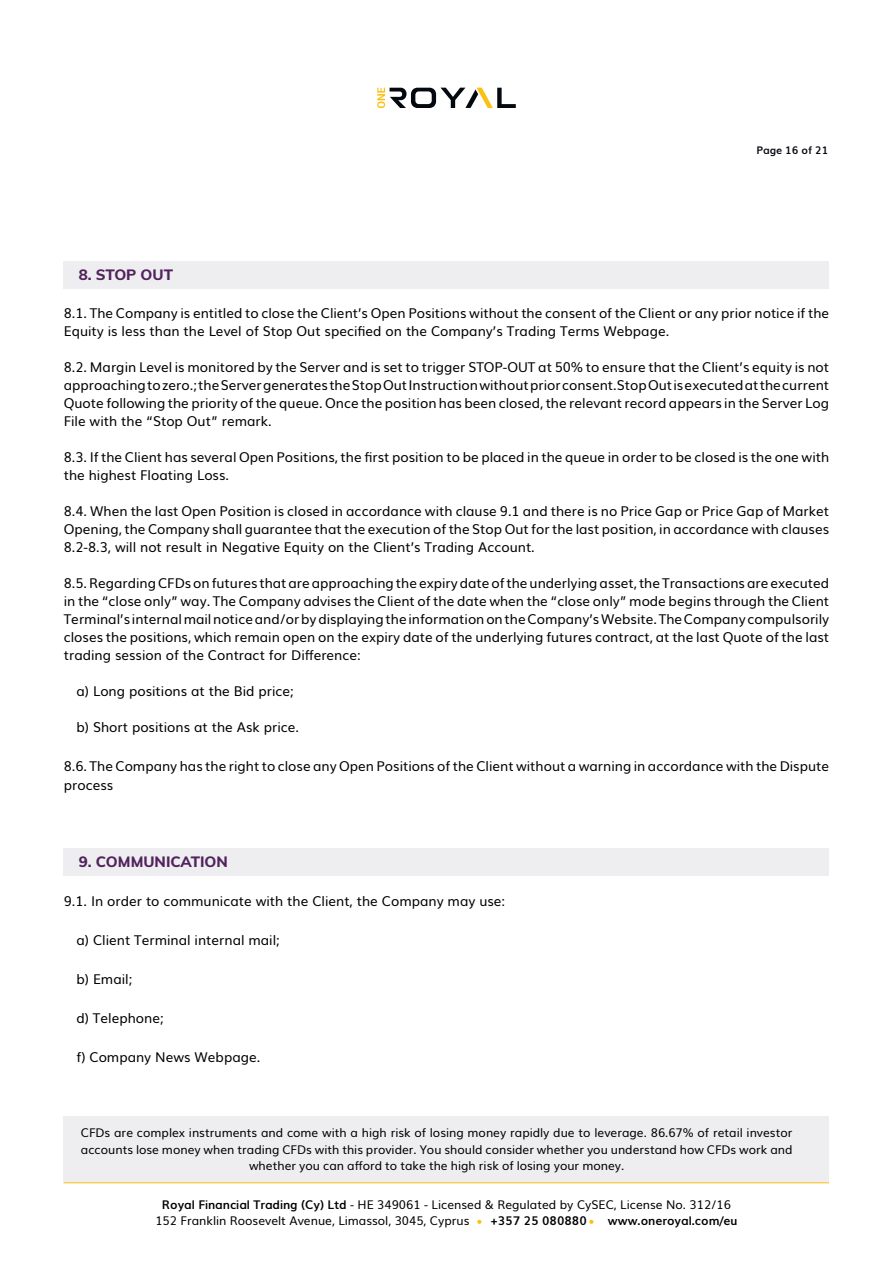
<style>
.page{position:relative;width:893px;height:1263px;background:#fff}
.page>*{position:absolute;margin:0;border:0;box-sizing:border-box;transform-origin:0 0}
.t1{font:800 15px "Muli";color:#52225c}
.t2{font:13.5px/18px "Muli";color:#000}
.t3{font:12px/16.5px "Muli";color:#000;text-align:center}
.t4{font:700 12px "Muli";color:#000}
.t5{font:700 10.5px "Muli";color:#05080f}
.s1{font-weight:700}
</style>
<div class="page">
<div style="left:64px;top:1116px;width:765px;height:66px;background:#eeeef1"></div>
<svg style="left:377px;top:88px;width:139px;height:20px"></svg>
<hr style="left:64px;top:1182px;width:765px;height:1px;background:#fbc112">
<svg style="left:477px;top:1220px;width:4px;height:4px"></svg>
<svg style="left:589px;top:1220px;width:4px;height:4px"></svg>
<div style="left:64px;top:261px;width:765px;height:28px;background:#eeeef1"></div>
<div style="left:64px;top:848px;width:765px;height:27px;background:#eeeef1"></div>
<p class="t5" style="left:756px;top:142px;width:73px">Page 16 of 21</p>
<p class="t1" style="left:79px;top:264px;width:96px">8. STOP OUT</p>
<p class="t2" style="left:64px;top:303px;width:767px">8.1. The Company is entitled to close the Client’s Open Positions without the consent of the Client or any prior notice if the<br>Equity is less than the Level of Stop Out specified on the Company’s Trading Terms Webpage.</p>
<p class="t2" style="left:64px;top:357px;width:767px;text-align:justify">8.2. Margin Level is monitored by the Server and is set to trigger STOP-OUT at 50% to ensure that the Client’s equity is not approaching to zero.; the Server generates the Stop Out Instruction without prior consent.Stop Out is executed at the current Quote following the priority of the queue. Once the position has been closed, the relevant record appears in the Server Log File with the “Stop Out” remark.</p>
<p class="t2" style="left:64px;top:447px;width:767px">8.3. If the Client has several Open Positions, the first position to be placed in the queue in order to be closed is the one with the highest Floating Loss.</p>
<p class="t2" style="left:64px;top:501px;width:767px;text-align:justify">8.4. When the last Open Position is closed in accordance with clause 9.1 and there is no Price Gap or Price Gap of Market Opening, the Company shall guarantee that the execution of the Stop Out for the last position, in accordance with clauses 8.2-8.3, will not result in Negative Equity on the Client’s Trading Account.</p>
<p class="t2" style="left:64px;top:573px;width:767px;text-align:justify">8.5. Regarding CFDs on futures that are approaching the expiry date of the underlying asset, the Transactions are executed in the “close only” way. The Company advises the Client of the date when the “close only” mode begins through the Client Terminal’s internal mail notice and/or by displaying the information on the Company’s Website. The Company compulsorily closes the positions, which remain open on the expiry date of the underlying futures contract, at the last Quote of the last trading session of the Contract for Difference:</p>
<p class="t2" style="left:77px;top:681px;width:219px">a) Long positions at the Bid price;</p>
<p class="t2" style="left:77px;top:717px;width:224px">b) Short positions at the Ask price.</p>
<p class="t2" style="left:64px;top:755px;width:767px;line-height:19.5px">8.6. The Company has the right to close any Open Positions of the Client without a warning in accordance with the Dispute process</p>
<p class="t1" style="left:79px;top:851px;width:151px">9. COMMUNICATION</p>
<p class="t2" style="left:64px;top:891px;width:443px">9.1. In order to communicate with the Client, the Company may use:</p>
<p class="t2" style="left:77px;top:930px;width:205px">a) Client Terminal internal mail;</p>
<p class="t2" style="left:77px;top:969px;width:57px">b) Email;</p>
<p class="t2" style="left:77px;top:1008px;width:89px">d) Telephone;</p>
<p class="t2" style="left:77px;top:1047px;width:185px">f) Company News Webpage.</p>
<p class="t3" style="left:81px;top:1124px;width:713px">CFDs are complex instruments and come with a high risk of losing money rapidly due to leverage. 86.67% of retail investor accounts lose money when trading CFDs with this provider. You should consider whether you understand how CFDs work and whether you can afford to take the high risk of losing your money.</p>
<p class="t3" style="left:155px;top:1195px;width:577px;text-align:left;text-indent:7px"><span class="s1">Royal Financial Trading (Cy) Ltd</span> - HE 349061 - Licensed &amp; Regulated by CySEC, License No. 312/16<br>152 Franklin Roosevelt Avenue, Limassol, 3045, Cyprus</p>
<p class="t4" style="left:490px;top:1211px;width:98px">+357 25 080880</p>
<p class="t4" style="left:608px;top:1211px;width:131px">www.oneroyal.com/eu</p>
</div>
